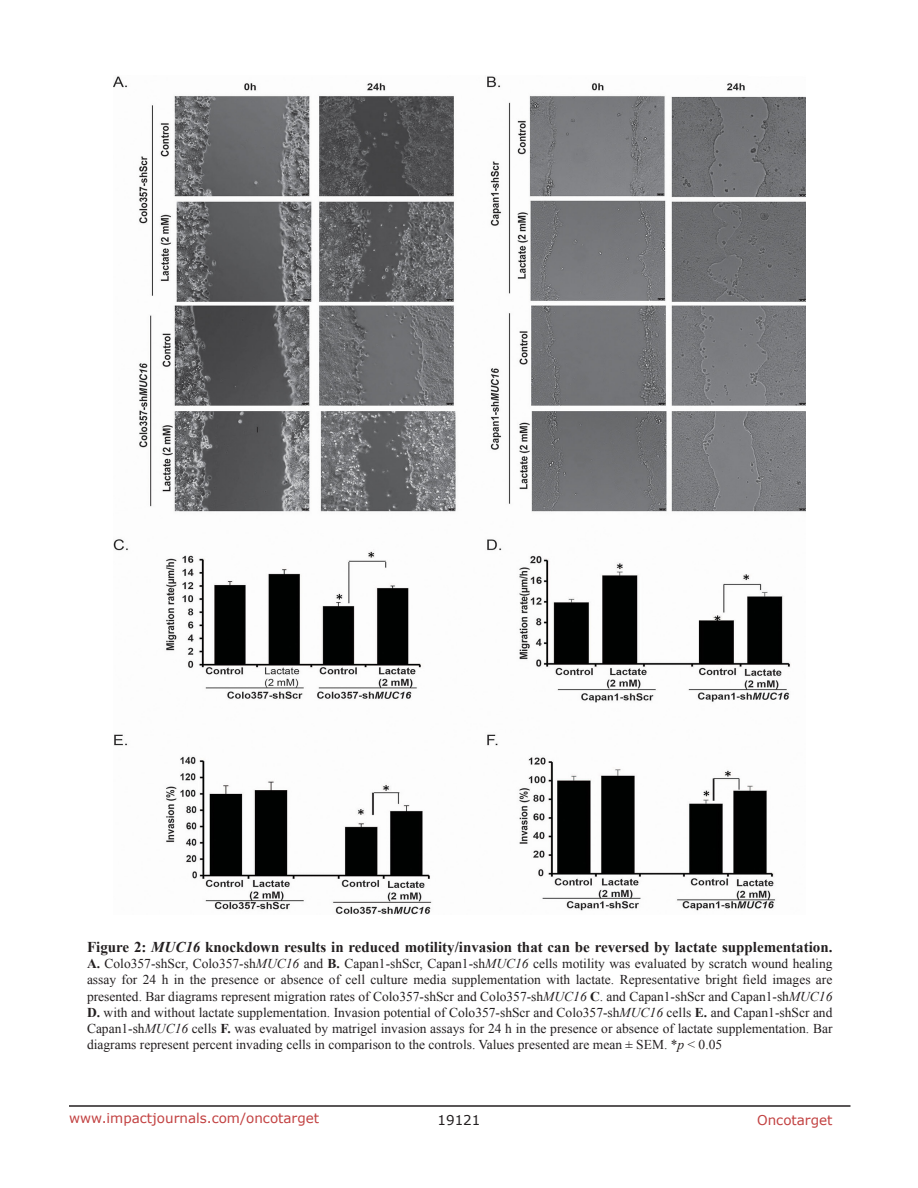
<style>
.page{position:relative;width:918px;height:1188px;background:#fff}
.page>*{position:absolute;margin:0;border:0;box-sizing:border-box;transform-origin:0 0}
.FigureText{font:700 15px "Times New Roman";color:#231f20}
.FigureText-2{font:13.5px/16.2px "Times New Roman";color:#231f20;text-align:justify}
.t1{font:13.5px "Verdana";color:#c24141}
.t2{font:13.5px "Verdana";color:#231f20}
.s1{font-style:italic}
.s2{font-weight:700}
</style>
<div class="page">
<hr style="left:69px;top:1105px;width:781px;height:2px;background:#231f20">
<img style="left:114px;top:76px;width:692px;height:839px">
<p class="FigureText" style="left:87px;top:937px;width:747px">Figure 2: <span class="s1">MUC16</span> knockdown results in reduced motility/invasion that can be reversed by lactate supplementation.</p>
<p class="FigureText-2" style="left:87px;top:955px;width:747px"><span class="s2">A.</span> Colo357-shScr, Colo357-sh<span class="s1">MUC16</span> and <span class="s2">B.</span> Capan1-shScr, Capan1-sh<span class="s1">MUC16</span> cells motility was evaluated by scratch wound healing assay for 24 h in the presence or absence of cell culture media supplementation with lactate. Representative bright field images are presented. Bar diagrams represent migration rates of Colo357-shScr and Colo357-sh<span class="s1">MUC16</span> <span class="s2">C</span>. and Capan1-shScr and Capan1-sh<span class="s1">MUC16<br></span><span class="s2">D.</span> with and without lactate supplementation. Invasion potential of Colo357-shScr and Colo357-sh<span class="s1">MUC16</span> cells <span class="s2">E.</span> and Capan1-shScr and Capan1-sh<span class="s1">MUC16</span> cells <span class="s2">F.</span> was evaluated by matrigel invasion assays for 24 h in the presence or absence of lactate supplementation. Bar diagrams represent percent invading cells in comparison to the controls. Values presented are mean ± SEM. *<span class="s1">p</span> &lt; 0.05</p>
<p class="t1" style="left:69px;top:1109px;width:252px">www.impactjournals.com/oncotarget</p>
<p class="t2" style="left:438px;top:1111px;width:44px">19121</p>
<p class="t1" style="left:757px;top:1111px;width:77px">Oncotarget</p>
</div>
